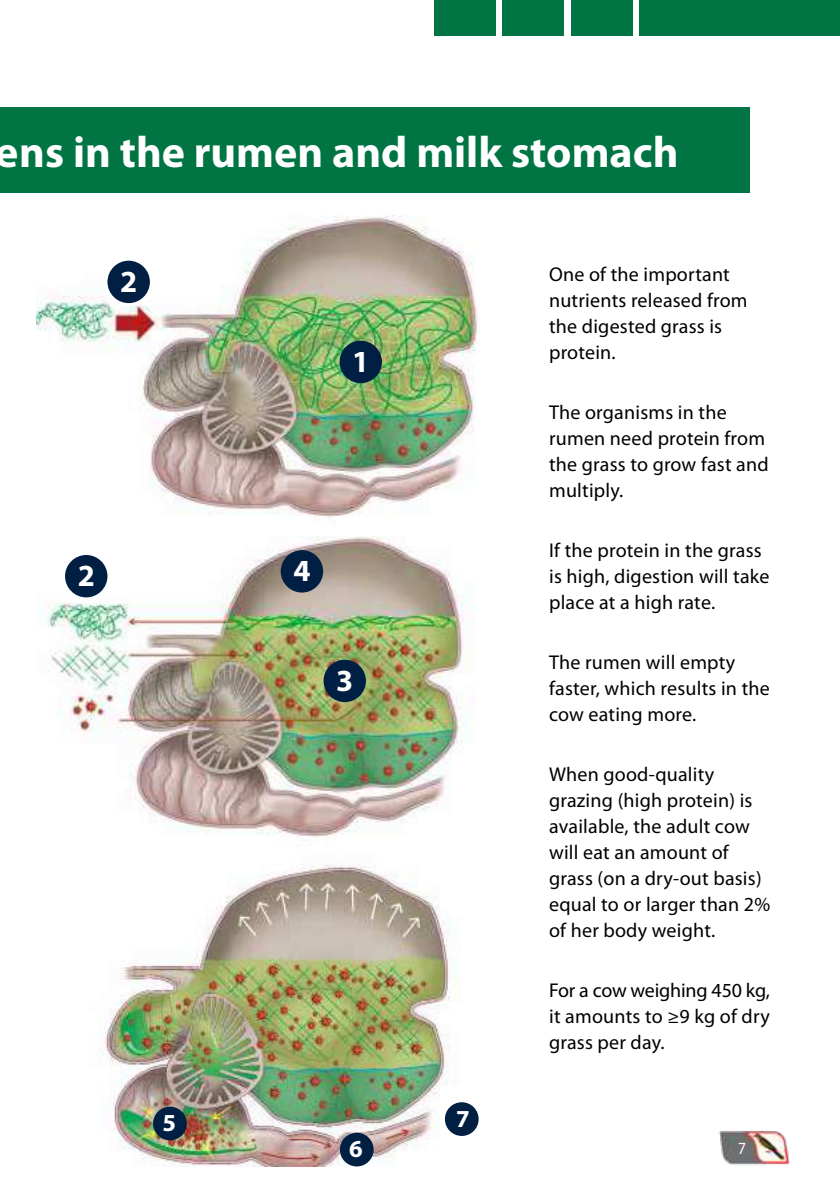
<style>
.page{position:relative;width:840px;height:1191px;background:#fff}
.page>*{position:absolute;margin:0;border:0;box-sizing:border-box;transform-origin:0 0}
.t1{font:700 44px "Myriad Pro";color:#fff}
.t2{font:700 30.8px "Myriad Pro";color:#fff}
.t3{font:700 24.6px "Myriad Pro";color:#fff}
.t4{font:20px/26px "Myriad Pro";letter-spacing:.01em;color:#000}
.t5{font:17.2px "Myriad Pro";color:#fff;scale:.9 1}
</style>
<div class="page">
<img style="left:718px;top:1130px;width:72px;height:35px">
<div style="left:639px;top:0;width:200px;height:36px;background:#007543"></div>
<div style="left:570px;top:0;width:62px;height:36px;background:#007543"></div>
<div style="left:502px;top:0;width:61px;height:36px;background:#007543"></div>
<div style="left:434px;top:0;width:61px;height:36px;background:#007543"></div>
<img style="left:99px;top:864px;width:380px;height:302px">
<img style="left:37px;top:216px;width:441px;height:302px">
<div style="left:0;top:108px;width:748px;height:85px;background:#007543"></div>
<img style="left:37px;top:536px;width:438px;height:301px">
<div style="left:65px;top:555px;width:42px;height:42px;background:#001f42;border-radius:50%"></div>
<div style="left:323px;top:659px;width:43px;height:43px;background:#001f42;border-radius:50%"></div>
<div style="left:280px;top:550px;width:43px;height:42px;background:#001f42;border-radius:50%"></div>
<div style="left:339px;top:341px;width:43px;height:42px;background:#001f42;border-radius:50%"></div>
<div style="left:107px;top:261px;width:43px;height:42px;background:#001f42;border-radius:50%"></div>
<div style="left:153px;top:1106px;width:34px;height:34px;background:#001f42;border-radius:50%"></div>
<div style="left:340px;top:1132px;width:33px;height:34px;background:#001f42;border-radius:50%"></div>
<div style="left:444px;top:1102px;width:34px;height:34px;background:#001f42;border-radius:50%"></div>
<h1 class="t1" style="left:-4px;top:123px;width:683px">ens in the rumen and milk stomach</h1>
<h2 class="t2" style="left:120px;top:261px;width:19px">2</h2>
<h2 class="t2" style="left:78px;top:555px;width:19px">2</h2>
<p class="t3" style="left:162px;top:1106px;width:15px">5</p>
<h2 class="t2" style="left:352px;top:341px;width:19px">1</h2>
<h2 class="t2" style="left:293px;top:550px;width:19px">4</h2>
<h2 class="t2" style="left:336px;top:660px;width:19px">3</h2>
<p class="t3" style="left:349px;top:1133px;width:15px">6</p>
<p class="t3" style="left:456px;top:1102px;width:15px">7</p>
<p class="t4" style="left:549px;top:261px;width:200px">One of the important nutrients released from the digested grass is protein.</p>
<p class="t4" style="left:549px;top:399px;width:221px">The organisms in the rumen need protein from the grass to grow fast and multiply.</p>
<p class="t4" style="left:549px;top:537px;width:222px">If the protein in the grass is high, digestion will take place at a high rate.</p>
<p class="t4" style="left:549px;top:649px;width:222px">The rumen will empty faster, which results in the cow eating more.</p>
<p class="t4" style="left:549px;top:761px;width:222px">When good-quality grazing (high protein) is available, the adult cow will eat an amount of grass (on a dry-out basis) equal to or larger than 2% of her body weight.</p>
<p class="t4" style="left:549px;top:977px;width:222px;text-align:justify">For a cow weighing 450 kg, it amounts to ≥9 kg of dry grass per day.</p>
<p class="t5" style="left:737px;top:1137px;width:10px">7</p>
</div>
